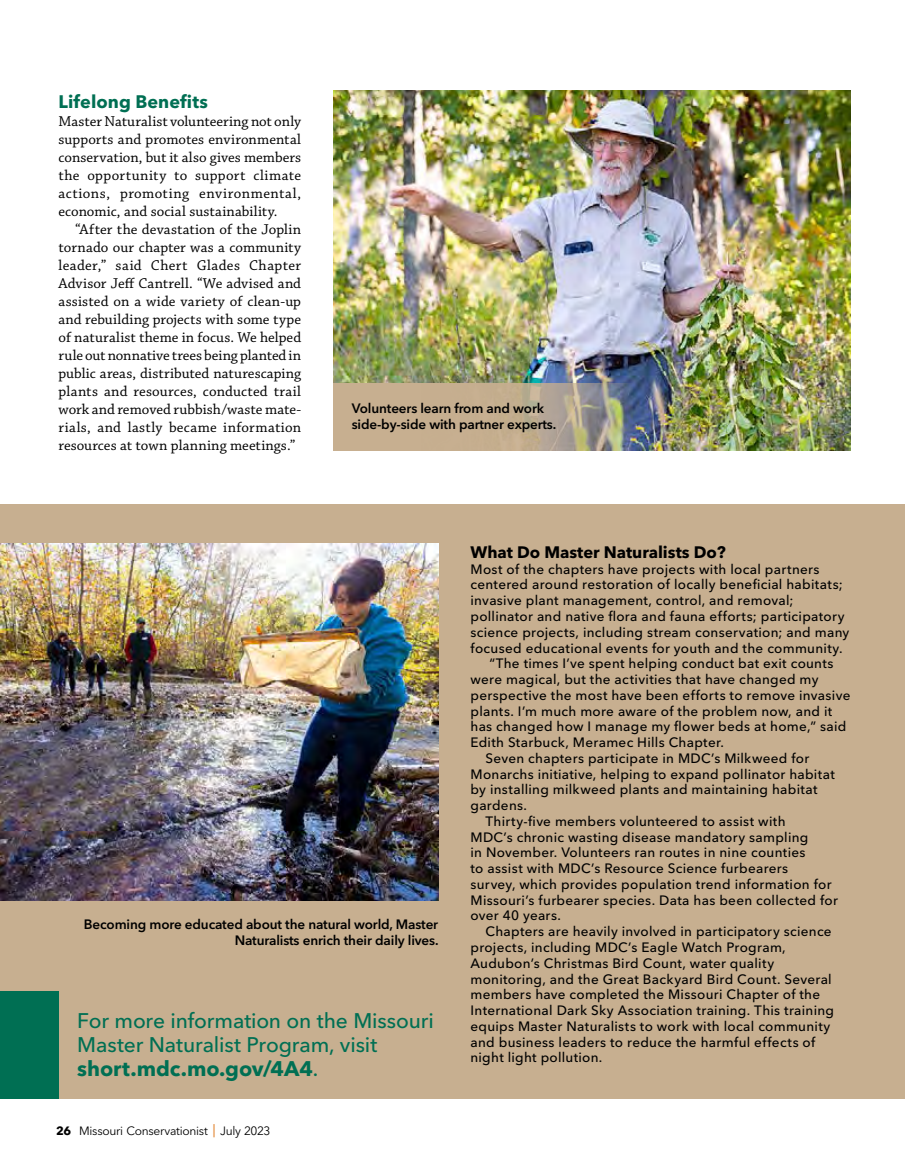
<style>
.page{position:relative;width:905px;height:1168px;background:#fff}
.page>*{position:absolute;margin:0;border:0;box-sizing:border-box;transform-origin:0 0}
.feature_PULL_QUOTE{font:500 21px/24px "Avenir Next LT Pro";letter-spacing:-.01em;color:#006f53}
.feature_SUBHEAD_-_H3{font:700 18px "Avenir Next LT Pro";letter-spacing:.005em;color:#006f53}
.sidebar_HEAD_H4{font:700 16.5px "Avenir Next LT Pro";color:#000}
.feature_BODY_TEXT-In{font:15px/18px "Chaparral Pro";letter-spacing:.005em;color:#000;text-align:justify}
.feature_BODY_TEXT-no{font:15px/18px "Chaparral Pro";letter-spacing:.015em;color:#000;text-align:justify}
.sidebar_TEXT_indent{font:500 13.5px/15.8px "Avenir Next LT Pro";letter-spacing:.02em;color:#000}
.sidebar_TEXT_no_inde{font:500 13.5px/15.8px "Avenir Next LT Pro";letter-spacing:.02em;color:#000}
.t1{font:600 13.5px/16.5px "Avenir Next LT Pro";letter-spacing:-.01em;color:#000}
.t2{font:12px "Avenir Next LT Pro";letter-spacing:-.025em;color:#000}
.s1{font-weight:700}
.s2{font-weight:500;font-size:13.2px;color:#e07e26}
</style>
<div class="page">
<div style="left:0;top:504px;width:904px;height:594px;background:#c7af90"></div>
<div style="left:0;top:991px;width:58px;height:107px;background:#006f53"></div>
<img style="left:334px;top:90px;width:516px;height:360px">
<svg style="left:333px;top:383px;width:299px;height:67px;background:#b8a88f"></svg>
<img style="left:0;top:544px;width:438px;height:356px">
<h3 class="feature_SUBHEAD_-_H3" style="left:58px;top:91px;width:151px">Lifelong Benefits</h3>
<p class="feature_BODY_TEXT-no" style="left:58px;top:113px;width:244px">Master Naturalist volunteering not only supports and promotes environmental conservation, but it also gives members the opportunity to support climate actions, promoting environmental, economic, and social sustainability.</p>
<p class="feature_BODY_TEXT-In" style="left:58px;top:221px;width:244px;text-indent:16px">“After the devastation of the Joplin tornado our chapter was a community leader,” said Chert Glades Chapter Advisor Jeff Cantrell. “We advised and assisted on a wide variety of clean-up and rebuilding projects with some type of naturalist theme in focus. We helped rule out nonnative trees being planted in public areas, distributed naturescaping plants and resources, conducted trail work and removed rubbish/waste mate&shy;rials, and lastly became information resources at town planning meetings.”</p>
<p class="t1" style="left:352px;top:399px;width:206px">Volunteers learn from and work side-by-side with partner experts.</p>
<p class="t1" style="left:84px;top:915px;width:356px;text-align:right">Becoming more educated about the natural world, Master<br>Naturalists enrich their daily lives.</p>
<p class="feature_PULL_QUOTE" style="left:77px;top:1008px;width:358px">For more information on the Missouri<br>Master Naturalist Program, visit <span class="s1">short.mdc.mo.gov/4A4</span>.</p>
<p class="t2" style="left:56px;top:1123px;width:216px"><span class="s1">26</span> Missouri Conservationist <span class="s2">|</span> July 2023</p>
<h4 class="sidebar_HEAD_H4" style="left:470px;top:542px;width:257px">What Do Master Naturalists Do?</h4>
<p class="sidebar_TEXT_no_inde" style="left:470px;top:561px;width:380px">Most of the chapters have projects with local partners centered around restoration of locally beneficial habitats; invasive plant management, control, and removal; pollinator and native flora and fauna efforts; participatory science projects, including stream conservation; and many focused educational events for youth and the community.</p>
<p class="sidebar_TEXT_indent" style="left:470px;top:655px;width:381px;text-indent:19px">“The times I’ve spent helping conduct bat exit counts were magical, but the activities that have changed my perspective the most have been efforts to remove invasive plants. I’m much more aware of the problem now, and it has changed how I manage my flower beds at home,” said Edith Starbuck, Meramec Hills Chapter.</p>
<p class="sidebar_TEXT_indent" style="left:470px;top:750px;width:366px;text-indent:15px">Seven chapters participate in MDC’s Milkweed for Monarchs initiative, helping to expand pollinator habitat by installing milkweed plants and maintaining habitat gardens.</p>
<p class="sidebar_TEXT_indent" style="left:470px;top:813px;width:369px;text-indent:15px">Thirty-five members volunteered to assist with<br>MDC’s chronic wasting disease mandatory sampling<br>in November. Volunteers ran routes in nine counties<br>to assist with MDC’s Resource Science furbearers<br>survey, which provides population trend information for Missouri’s furbearer species. Data has been collected for over 40 years.</p>
<p class="sidebar_TEXT_indent" style="left:470px;top:923px;width:365px;text-indent:15px">Chapters are heavily involved in participatory science projects, including MDC’s Eagle Watch Program, Audubon’s Christmas Bird Count, water quality monitoring, and the Great Backyard Bird Count. Several members have completed the Missouri Chapter of the International Dark Sky Association training. This training equips Master Naturalists to work with local community and business leaders to reduce the harmful effects of night light pollution.</p>
</div>
